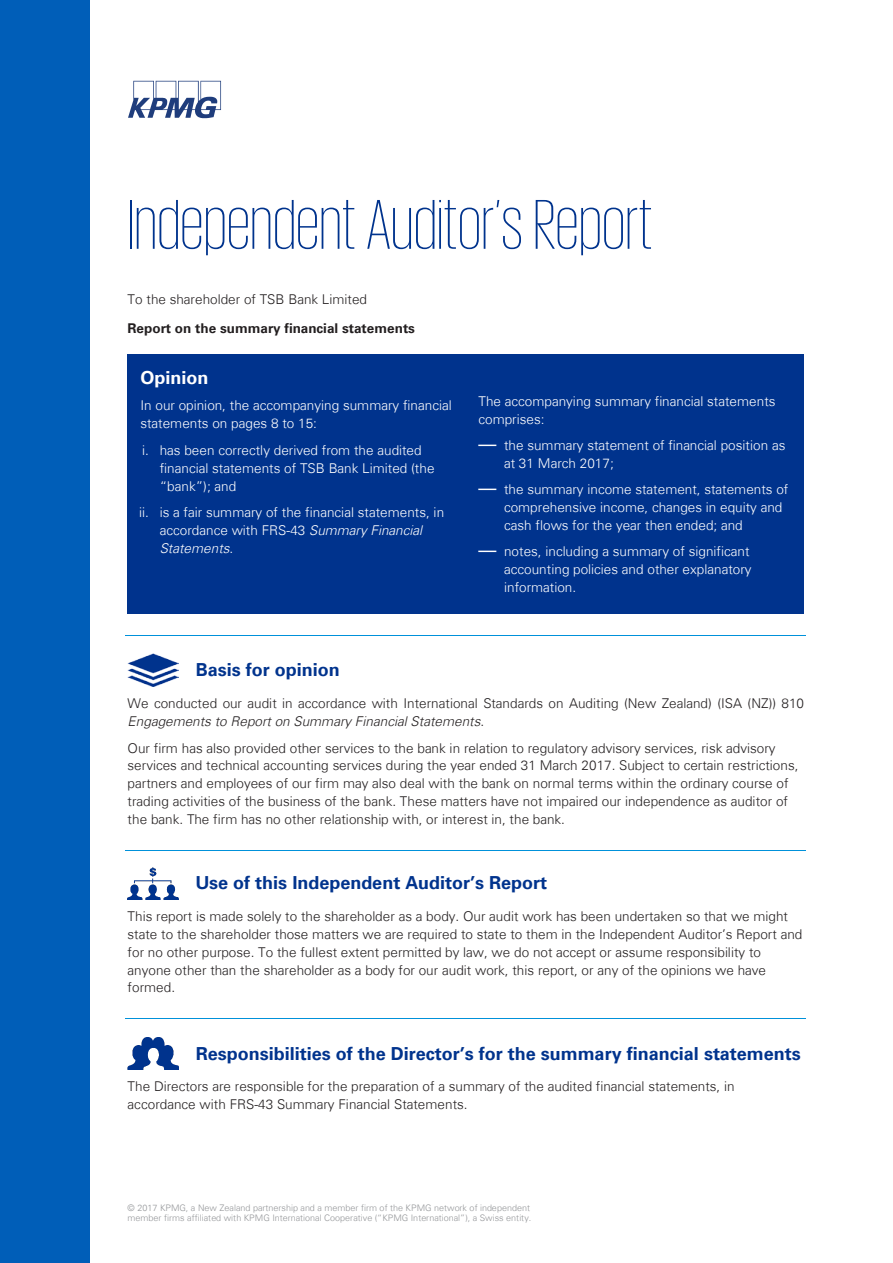
<style>
.page{position:relative;width:893px;height:1263px;background:#fff}
.page>*{position:absolute;margin:0;border:0;box-sizing:border-box;transform-origin:0 0}
.t1{font:200 72px "KPMG";letter-spacing:.005em;color:#00338d}
.t2{font:700 18px "Universfor KPMG";color:#00338d}
.t3{font:700 18px "Universfor KPMG";color:#fff}
.t4{font:300 13.5px/17.9px "Universfor KPMG";letter-spacing:.005em;color:#231f20}
.t5{font:300 13.5px/17.9px "Universfor KPMG";letter-spacing:.005em;color:#fff}
.t6{font:700 13.5px "Universfor KPMG";color:#231f20}
.t7{font:300 9px/9.9px "Universfor KPMG";letter-spacing:.005em;color:#939598}
.s1{font-style:italic}
.s2{font-family:"Arial";font-weight:400;font-size:18px}
</style>
<div class="page">
<svg style="left:128px;top:81px;width:93px;height:37px"></svg>
<div style="left:128px;top:354px;width:676px;height:34px;background:#00338d"></div>
<div style="left:128px;top:388px;width:338px;height:226px;background:#00338d"></div>
<div style="left:466px;top:388px;width:338px;height:226px;background:#00338d"></div>
<hr style="left:125px;top:635px;width:681px;height:1px;background:#0091da">
<hr style="left:125px;top:850px;width:681px;height:1px;background:#0091da">
<hr style="left:125px;top:1018px;width:681px;height:1px;background:#0091da">
<img style="left:128px;top:654px;width:50px;height:32px">
<img style="left:128px;top:867px;width:50px;height:32px">
<img style="left:128px;top:1037px;width:50px;height:32px">
<div style="left:0;top:0;width:89px;height:1263px;background:#005eb8"></div>
<h1 class="t1" style="left:128px;top:190px;width:527px">Independent Auditor’s Report</h1>
<p class="t4" style="left:128px;top:290px;width:241px">To the shareholder of TSB Bank Limited</p>
<p class="t6" style="left:128px;top:320px;width:289px">Report on the summary financial statements</p>
<h2 class="t3" style="left:140px;top:367px;width:70px">Opinion</h2>
<p class="t5" style="left:140px;top:396px;width:313px">In our opinion, the accompanying summary financial statements on pages 8 to 15:</p>
<p class="t5" style="left:160px;top:441px;width:276px;text-indent:-17px">i. has been correctly derived from the audited financial statements of TSB Bank Limited (the “bank”); and</p>
<p class="t5" style="left:160px;top:504px;width:286px;text-indent:-21px">ii. is a fair summary of the financial statements, in accordance with FRS-43 <span class="s1">Summary Financial<br>Statements</span>.</p>
<p class="t5" style="left:478px;top:392px;width:299px">The accompanying summary financial statements comprises:</p>
<p class="t5" style="left:504px;top:436px;width:283px;text-indent:-26px"><span class="s2">—</span> the summary statement of financial position as at 31 March 2017;</p>
<p class="t5" style="left:504px;top:480px;width:286px;text-indent:-26px"><span class="s2">—</span> the summary income statement, statements of comprehensive income, changes in equity and cash flows for the year then ended; and</p>
<p class="t5" style="left:504px;top:542px;width:249px;text-indent:-26px"><span class="s2">—</span> notes, including a summary of significant accounting policies and other explanatory information.</p>
<h2 class="t2" style="left:196px;top:659px;width:146px">Basis for opinion</h2>
<p class="t4" style="left:128px;top:694px;width:678px">We conducted our audit in accordance with International Standards on Auditing (New Zealand) (ISA (NZ)) 810<br><span class="s1">Engagements to Report on Summary Financial Statements</span>.</p>
<p class="t4" style="left:128px;top:739px;width:672px">Our firm has also provided other services to the bank in relation to regulatory advisory services, risk advisory services and technical accounting services during the year ended 31 March 2017. Subject to certain restrictions, partners and employees of our firm may also deal with the bank on normal terms within the ordinary course of trading activities of the business of the bank. These matters have not impaired our independence as auditor of the bank. The firm has no other relationship with, or interest in, the bank.</p>
<h2 class="t2" style="left:196px;top:872px;width:353px">Use of this Independent Auditor’s Report</h2>
<p class="t4" style="left:128px;top:907px;width:676px">This report is made solely to the shareholder as a body. Our audit work has been undertaken so that we might state to the shareholder those matters we are required to state to them in the Independent Auditor’s Report and for no other purpose. To the fullest extent permitted by law, we do not accept or assume responsibility to anyone other than the shareholder as a body for our audit work, this report, or any of the opinions we have formed.</p>
<h2 class="t2" style="left:196px;top:1042px;width:607px">Responsibilities of the Director’s for the summary financial statements</h2>
<p class="t4" style="left:128px;top:1077px;width:608px">The Directors are responsible for the preparation of a summary of the audited financial statements, in accordance with FRS-43 Summary Financial Statements.</p>
<p class="t7" style="left:128px;top:1203px;width:405px">© 2017 KPMG, a New Zealand partnership and a member firm of the KPMG network of independent member firms affiliated with KPMG International Cooperative (“KPMG International”), a Swiss entity.</p>
</div>
